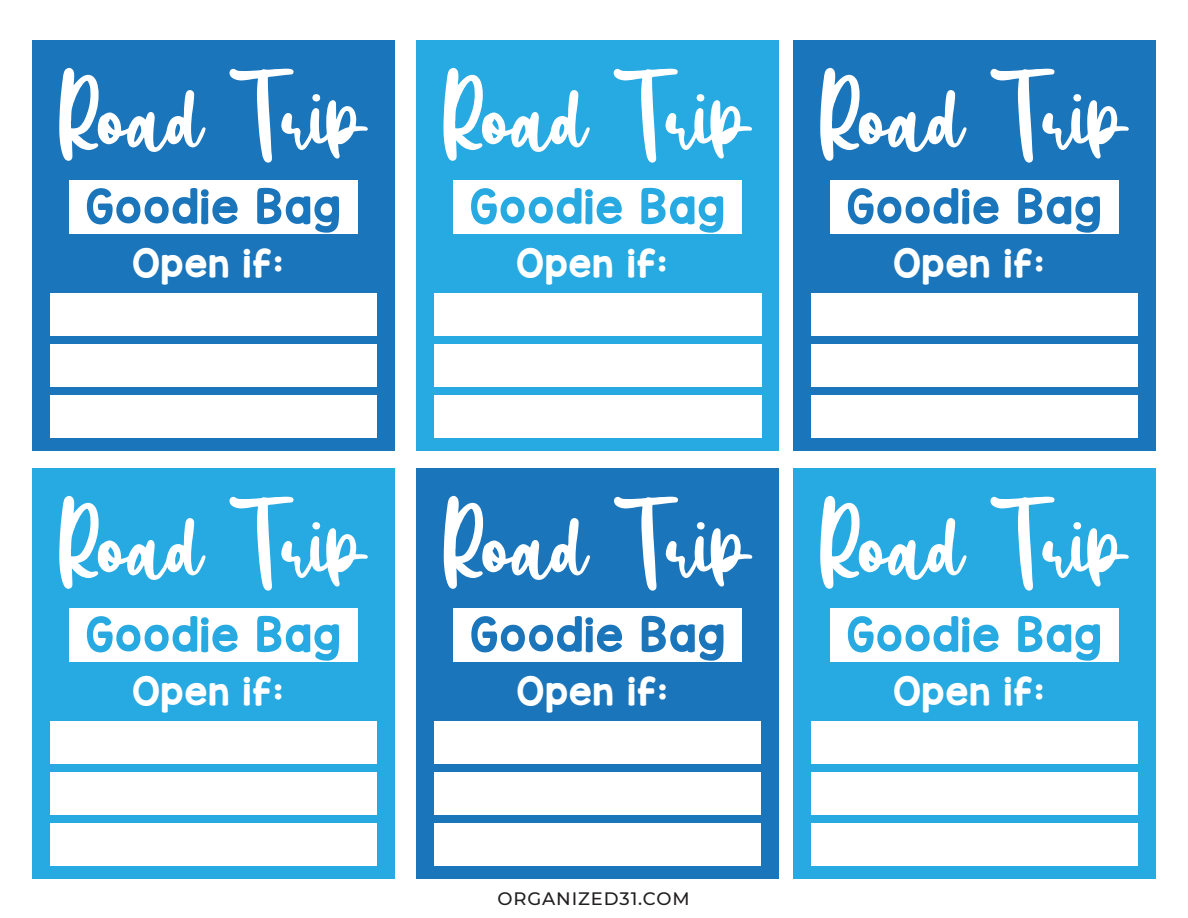
<style>
.page{position:relative;width:1188px;height:918px;background:#fff}
.page>*{position:absolute;margin:0;border:0;box-sizing:border-box;transform-origin:0 0}
.t1{font:90.6px "Hachiko";color:#fff}
.t2{font:33.45px "KG Red Hands";letter-spacing:.025em;color:#fff}
.t3{font:500 18px "Montserrat";letter-spacing:.05em;color:#221f20}
</style>
<div class="page">
<div style="left:793px;top:468px;width:363px;height:410px;background:#27a9e1"></div>
<div style="left:830px;top:608px;width:289px;height:54px;background:#fff"></div>
<svg style="left:848px;top:616px;width:151px;height:36px"></svg>
<svg style="left:1018px;top:616px;width:82px;height:45px"></svg>
<div style="left:811px;top:721px;width:327px;height:43px;background:#fff"></div>
<div style="left:811px;top:772px;width:327px;height:43px;background:#fff"></div>
<div style="left:811px;top:823px;width:327px;height:43px;background:#fff"></div>
<div style="left:32px;top:40px;width:363px;height:410px;background:#1b75bb"></div>
<div style="left:69px;top:180px;width:289px;height:54px;background:#fff"></div>
<svg style="left:87px;top:188px;width:151px;height:36px"></svg>
<svg style="left:257px;top:188px;width:82px;height:45px"></svg>
<div style="left:50px;top:293px;width:327px;height:43px;background:#fff"></div>
<div style="left:50px;top:344px;width:327px;height:43px;background:#fff"></div>
<div style="left:50px;top:395px;width:327px;height:43px;background:#fff"></div>
<div style="left:417px;top:40px;width:362px;height:410px;background:#27a9e1"></div>
<div style="left:454px;top:180px;width:288px;height:54px;background:#fff"></div>
<svg style="left:471px;top:188px;width:151px;height:36px"></svg>
<svg style="left:641px;top:188px;width:82px;height:45px"></svg>
<div style="left:434px;top:293px;width:327px;height:43px;background:#fff"></div>
<div style="left:434px;top:344px;width:327px;height:43px;background:#fff"></div>
<div style="left:434px;top:395px;width:327px;height:43px;background:#fff"></div>
<div style="left:793px;top:40px;width:363px;height:410px;background:#1b75bb"></div>
<div style="left:830px;top:180px;width:289px;height:54px;background:#fff"></div>
<svg style="left:848px;top:188px;width:151px;height:36px"></svg>
<svg style="left:1018px;top:188px;width:82px;height:45px"></svg>
<div style="left:811px;top:293px;width:327px;height:43px;background:#fff"></div>
<div style="left:811px;top:344px;width:327px;height:43px;background:#fff"></div>
<div style="left:811px;top:395px;width:327px;height:43px;background:#fff"></div>
<div style="left:32px;top:468px;width:363px;height:410px;background:#27a9e1"></div>
<div style="left:69px;top:608px;width:289px;height:54px;background:#fff"></div>
<svg style="left:87px;top:616px;width:151px;height:36px"></svg>
<svg style="left:257px;top:616px;width:82px;height:45px"></svg>
<div style="left:50px;top:721px;width:327px;height:43px;background:#fff"></div>
<div style="left:50px;top:772px;width:327px;height:43px;background:#fff"></div>
<div style="left:50px;top:823px;width:327px;height:43px;background:#fff"></div>
<div style="left:417px;top:468px;width:362px;height:410px;background:#1b75bb"></div>
<div style="left:454px;top:608px;width:288px;height:54px;background:#fff"></div>
<svg style="left:471px;top:616px;width:151px;height:36px"></svg>
<svg style="left:642px;top:616px;width:82px;height:45px"></svg>
<div style="left:434px;top:721px;width:327px;height:43px;background:#fff"></div>
<div style="left:434px;top:772px;width:327px;height:43px;background:#fff"></div>
<div style="left:434px;top:823px;width:327px;height:43px;background:#fff"></div>
<p class="t1" style="left:59px;top:68px;width:307px">Road Trip</p>
<p class="t2" style="left:132px;top:247px;width:153px">OPEN IF:</p>
<p class="t1" style="left:443px;top:68px;width:307px">Road Trip</p>
<p class="t2" style="left:516px;top:247px;width:153px">OPEN IF:</p>
<p class="t1" style="left:820px;top:68px;width:307px">Road Trip</p>
<p class="t2" style="left:893px;top:247px;width:153px">OPEN IF:</p>
<p class="t1" style="left:59px;top:496px;width:307px">Road Trip</p>
<p class="t2" style="left:132px;top:675px;width:153px">OPEN IF:</p>
<p class="t1" style="left:444px;top:496px;width:307px">Road Trip</p>
<p class="t2" style="left:517px;top:675px;width:153px">OPEN IF:</p>
<p class="t1" style="left:820px;top:496px;width:307px">Road Trip</p>
<p class="t2" style="left:893px;top:675px;width:153px">OPEN IF:</p>
<p class="t3" style="left:497px;top:888px;width:194px">ORGANIZED31.COM</p>
</div>
